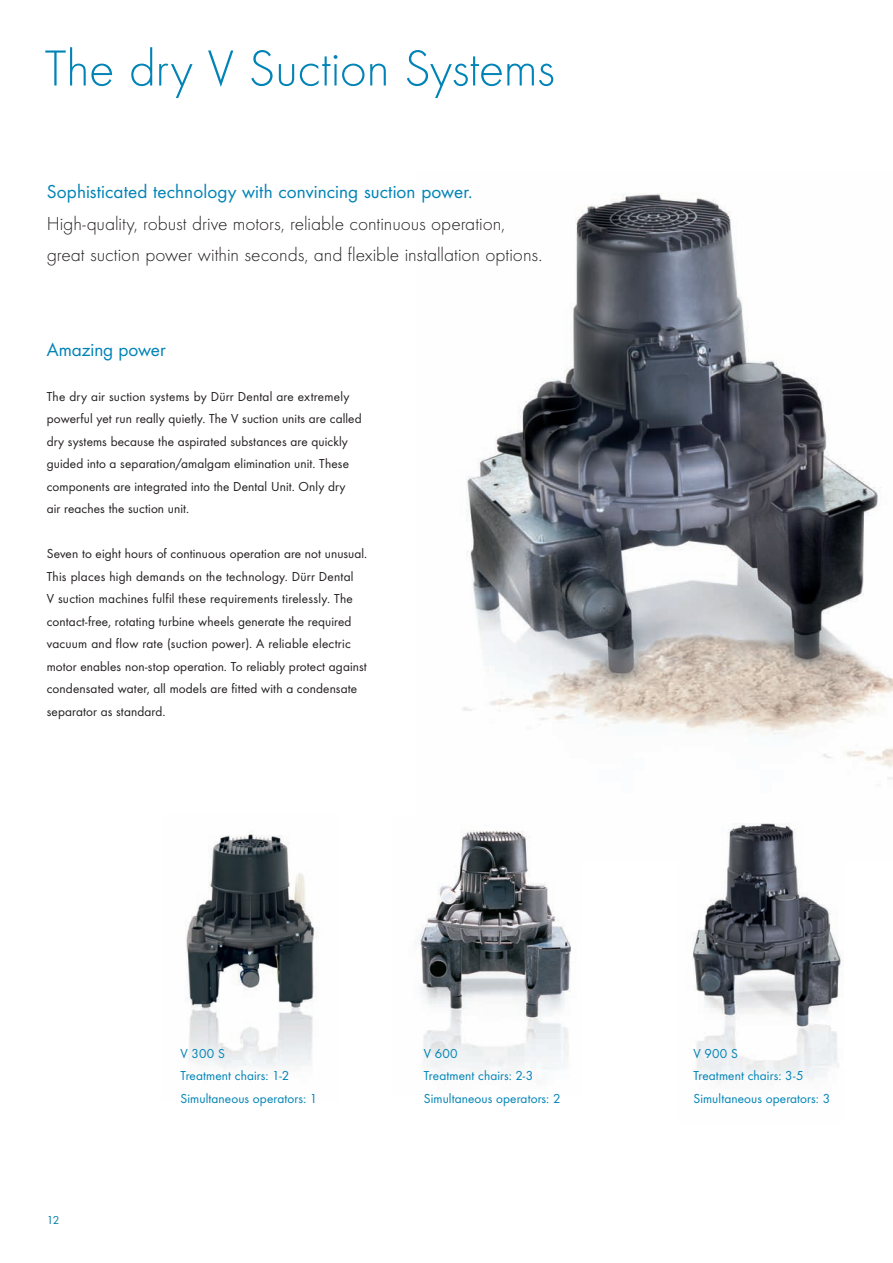
<style>
.page{position:relative;width:893px;height:1263px;background:#fff}
.page>*{position:absolute;margin:0;border:0;box-sizing:border-box;transform-origin:0 0}
.t1{font:300 52.5px "Futura TOT";letter-spacing:-.01em;color:#0083b6}
.t2{font:300 19.5px/31.5px "Futura TOT";color:#231f20}
.t3{font:19.5px "Futura TOT Boo";letter-spacing:.005em;color:#0083b6}
.t4{font:13.5px/22.5px "Futura TOT Boo";letter-spacing:.01em;color:#231f20}
.t5{font:13.5px/22.5px "Futura TOT Boo";letter-spacing:.01em;color:#0083b6}
.t6{font:12px "Futura TOT Boo";color:#0080ab}
</style>
<div class="page">
<img style="left:185px;top:832px;width:130px;height:236px">
<img style="left:463px;top:193px;width:430px;height:586px">
<img style="left:418px;top:830px;width:153px;height:245px">
<img style="left:692px;top:823px;width:151px;height:257px">
<h1 class="t1" style="left:45px;top:38px;width:512px">The dry V Suction Systems</h1>
<h2 class="t3" style="left:47px;top:180px;width:427px">Sophisticated technology with convincing suction power.</h2>
<h2 class="t2" style="left:47px;top:207px;width:497px">High-quality, robust drive motors, reliable continuous operation, great suction power within seconds, and flexible installation options.</h2>
<h2 class="t3" style="left:47px;top:337px;width:120px">Amazing power</h2>
<p class="t4" style="left:47px;top:385px;width:316px">The dry air suction systems by Dürr Dental are extremely powerful yet run really quietly. The V suction units are called dry systems because the aspirated substances are quickly guided into a separation/amalgam elimination unit. These components are integrated into the Dental Unit. Only dry air reaches the suction unit.</p>
<p class="t4" style="left:47px;top:542px;width:322px">Seven to eight hours of continuous operation are not unusual.<br>This places high demands on the technology. Dürr Dental<br>V suction machines fulfil these requirements tirelessly. The contact-free, rotating turbine wheels generate the required vacuum and flow rate (suction power). A reliable electric motor enables non-stop operation. To reliably protect against condensated water, all models are fitted with a condensate separator as standard.</p>
<p class="t6" style="left:47px;top:1213px;width:14px">12</p>
<p class="t5" style="left:181px;top:1042px;width:138px">V 300 S<br>Treatment chairs: 1-2<br>Simultaneous operators: 1</p>
<p class="t5" style="left:424px;top:1042px;width:138px">V 600<br>Treatment chairs: 2-3<br>Simultaneous operators: 2</p>
<p class="t5" style="left:693px;top:1042px;width:138px">V 900 S<br>Treatment chairs: 3-5<br>Simultaneous operators: 3</p>
</div>
